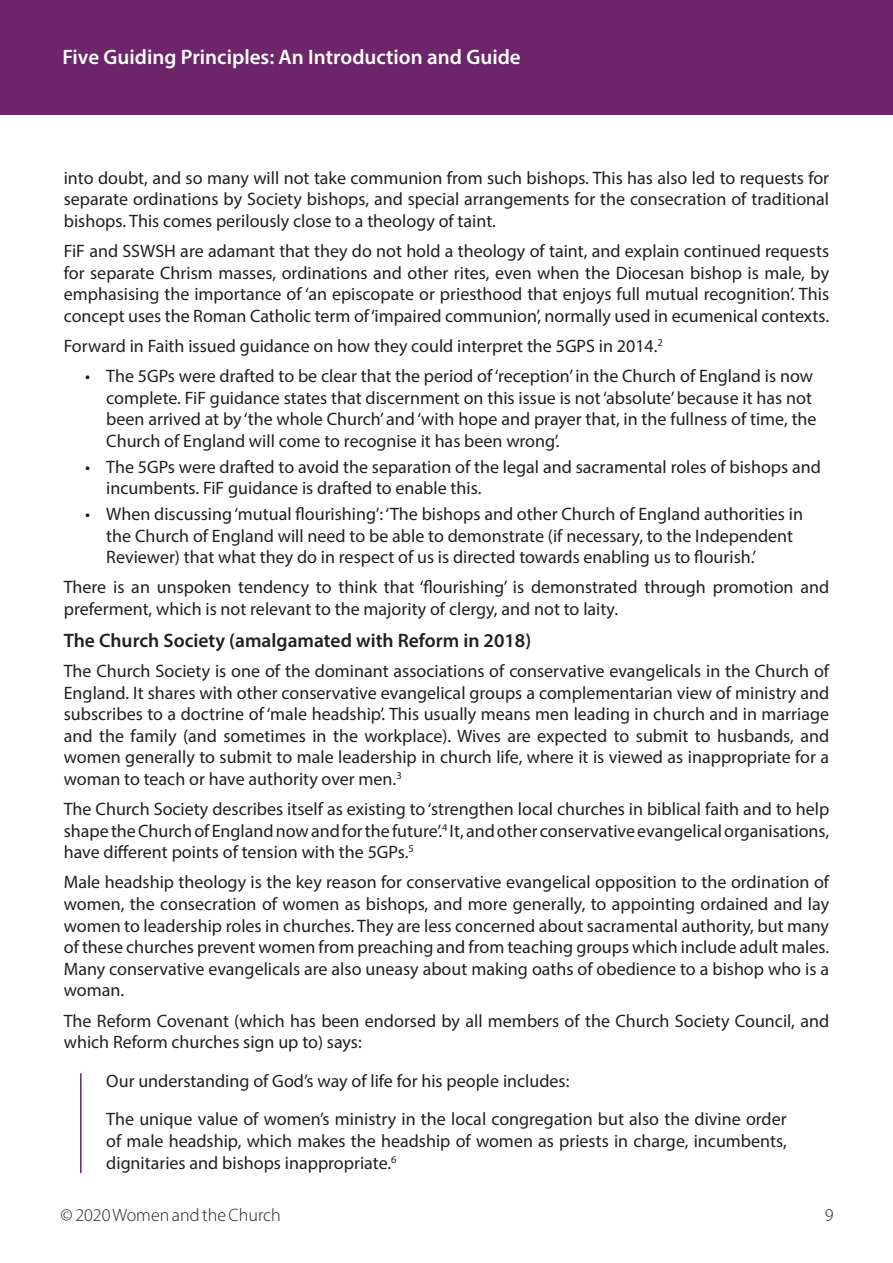
<style>
.page{position:relative;width:893px;height:1263px;background:#fff}
.page>*{position:absolute;margin:0;border:0;box-sizing:border-box;transform-origin:0 0}
.t1{font:600 21px "Myriad Pro";color:#fff}
.t2{font:600 19.5px "Myriad Pro";color:#231f20}
.t3{font:18px/21.6px "Myriad Pro";color:#231f20}
.t4{font:300 18px "Myriad Pro";color:#231f20}
</style>
<div class="page">
<div style="left:0;top:0;width:892px;height:115px;background:#6c2669"></div>
<hr style="left:80px;top:1073px;width:2px;height:100px;background:#6c2669">
<p class="t1" style="left:62px;top:43px;width:460px">Five Guiding Principles: An Introduction and Guide</p>
<p class="t3" style="left:64px;top:166px;width:767px;text-align:justify">into doubt, and so many will not take communion from such bishops. This has also led to requests for separate ordinations by Society bishops, and special arrangements for the consecration of traditional bishops. This comes perilously close to a theology of taint.</p>
<p class="t3" style="left:64px;top:240px;width:767px;text-align:justify">FiF and SSWSH are adamant that they do not hold a theology of taint, and explain continued requests for separate Chrism masses, ordinations and other rites, even when the Diocesan bishop is male, by emphasising the importance of ‘an episcopate or priesthood that enjoys full mutual recognition’. This concept uses the Roman Catholic term of ‘impaired communion’, normally used in ecumenical contexts.</p>
<p class="t3" style="left:64px;top:335px;width:601px">Forward in Faith issued guidance on how they could interpret the 5GPS in 2014.<sup>2</sup></p>
<p class="t3" style="left:106px;top:365px;width:712px;text-indent:-21px">• The 5GPs were drafted to be clear that the period of ‘reception’ in the Church of England is now complete. FiF guidance states that discernment on this issue is not ‘absolute’ because it has not been arrived at by ‘the whole Church’ and ‘with hope and prayer that, in the fullness of time, the Church of England will come to recognise it has been wrong’.</p>
<p class="t3" style="left:106px;top:455px;width:716px;text-indent:-21px">• The 5GPs were drafted to avoid the separation of the legal and sacramental roles of bishops and incumbents. FiF guidance is drafted to enable this.</p>
<p class="t3" style="left:106px;top:503px;width:698px;text-indent:-21px">• When discussing ‘mutual flourishing’: ‘The bishops and other Church of England authorities in the Church of England will need to be able to demonstrate (if necessary, to the Independent<br>Reviewer) that what they do in respect of us is directed towards enabling us to flourish.’</p>
<p class="t3" style="left:64px;top:576px;width:767px">There is an unspoken tendency to think that ‘flourishing’ is demonstrated through promotion and preferment, which is not relevant to the majority of clergy, and not to laity.</p>
<p class="t2" style="left:64px;top:628px;width:469px">The Church Society (amalgamated with Reform in 2018)</p>
<p class="t3" style="left:64px;top:660px;width:767px;text-align:justify">The Church Society is one of the dominant associations of conservative evangelicals in the Church of England. It shares with other conservative evangelical groups a complementarian view of ministry and subscribes to a doctrine of ‘male headship’. This usually means men leading in church and in marriage and the family (and sometimes in the workplace). Wives are expected to submit to husbands, and women generally to submit to male leadership in church life, where it is viewed as inappropriate for a woman to teach or have authority over men.<sup>3</sup></p>
<p class="t3" style="left:64px;top:798px;width:767px;text-align:justify">The Church Society describes itself as existing to ‘strengthen local churches in biblical faith and to help shape the Church of England now and for the future’.<sup>4</sup> It, and other conservative evangelical organisations, have different points of tension with the 5GPs.<sup>5</sup></p>
<p class="t3" style="left:64px;top:871px;width:767px;text-align:justify">Male headship theology is the key reason for conservative evangelical opposition to the ordination of women, the consecration of women as bishops, and more generally, to appointing ordained and lay women to leadership roles in churches. They are less concerned about sacramental authority, but many of these churches prevent women from preaching and from teaching groups which include adult males.<br>Many conservative evangelicals are also uneasy about making oaths of obedience to a bishop who is a woman.</p>
<p class="t3" style="left:64px;top:1009px;width:767px">The Reform Covenant (which has been endorsed by all members of the Church Society Council, and which Reform churches sign up to) says:</p>
<p class="t3" style="left:106px;top:1061px;width:682px;line-height:38.5px">Our understanding of God’s way of life for his people includes:<br>The unique value of women’s ministry in the local congregation but also the divine order</p>
<p class="t3" style="left:106px;top:1130px;width:682px">of male headship, which makes the headship of women as priests in charge, incumbents, dignitaries and bishops inappropriate.<sup>6</sup></p>
<p class="t4" style="left:61px;top:1204px;width:222px">© 2020 Women and the Church</p>
<p class="t4" style="left:825px;top:1204px;width:10px">9</p>
</div>
